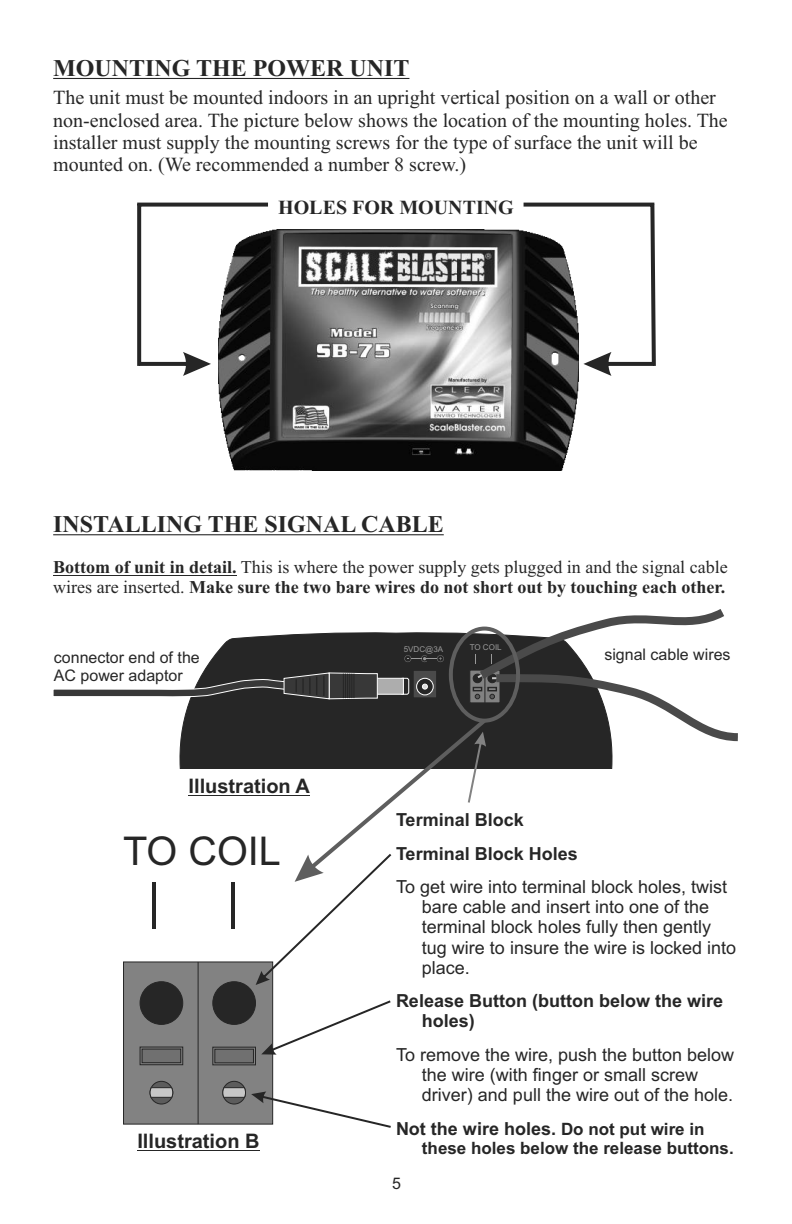
<style>
.page{position:relative;width:792px;height:1224px;background:#fff}
.page>*{position:absolute;margin:0;border:0;box-sizing:border-box;transform-origin:0 0}
.t1{font:39.6px "Arial";color:#262626}
.t2{font:700 24px "Times New Roman";color:#262626}
.t3{font:20px/22.2px "Times New Roman";color:#262626}
.t4{font:700 20px "Arial";color:#262626}
.t5{font:700 20px "Times New Roman";color:#262626}
.t6{font:18px/20.2px "Arial";color:#262626}
.t7{font:700 18px/20px "Times New Roman";color:#262626}
.t8{font:700 18px/33.6px "Arial";color:#262626}
.t9{font:700 17px "Arial";color:#262626}
.t10{font:16px/17.8px "Arial";color:#262626}
.t11{font:8px "Arial";color:#999}
.s1{font-weight:400}
.s2{font-size:17px}
</style>
<div class="page">
<hr style="left:53px;top:78px;width:356px;height:1px;background:#262626">
<hr style="left:53px;top:534px;width:391px;height:1px;background:#262626">
<hr style="left:53px;top:575px;width:184px;height:1px;background:#262626">
<img style="left:218px;top:230px;width:360px;height:241px">
<svg style="left:524px;top:203px;width:132px;height:173px"></svg>
<svg style="left:137px;top:203px;width:131px;height:173px"></svg>
<hr style="left:137px;top:1150px;width:123px;height:1px;background:#262626">
<svg style="left:53px;top:609px;width:685px;height:519px"></svg>
<p class="t2" style="left:53px;top:60px;width:358px">MOUNTING THE POWER UNIT</p>
<p class="t3" style="left:53px;top:88px;width:676px">The unit must be mounted indoors in an upright vertical position on a wall or other non-enclosed area. The picture below shows the location of the mounting holes. The installer must supply the mounting screws for the type of surface the unit will be mounted on. (We recommended a number 8 screw.)</p>
<p class="t5" style="left:278px;top:200px;width:237px">HOLES FOR MOUNTING</p>
<p class="t2" style="left:53px;top:516px;width:392px">INSTALLING THE SIGNAL CABLE</p>
<p class="t7" style="left:53px;top:559px;width:676px">Bottom of unit in detail. <span class="s1">This is where the power supply gets plugged in and the signal cable wires are inserted.</span> Make sure the two bare wires do not short out by touching each other.</p>
<p class="t10" style="left:54px;top:650px;width:147px">connector end of the<br>AC power adaptor</p>
<p class="t4" style="left:189px;top:778px;width:123px">Illustration A</p>
<h1 class="t1" style="left:123px;top:836px;width:159px">TO COIL</h1>
<p class="t4" style="left:137px;top:1134px;width:124px">Illustration B</p>
<p class="t11" style="left:404px;top:646px;width:41px">5VDC@3A</p>
<p class="t11" style="left:470px;top:645px;width:33px">TO COIL</p>
<p class="t10" style="left:604px;top:647px;width:128px">signal cable wires</p>
<p class="t8" style="left:396px;top:805px;width:183px">Terminal Block<br>Terminal Block Holes</p>
<p class="t6" style="left:422px;top:879px;width:316px;text-indent:-26px">To get wire into terminal block holes, twist bare cable and insert into one of the terminal block holes fully then gently tug wire to insure the wire is locked into place.</p>
<p class="t8" style="left:422px;top:992px;width:303px;line-height:20.2px;text-indent:-26px">Release Button (button below the wire holes)</p>
<p class="t6" style="left:422px;top:1046px;width:314px;text-indent:-26px">To remove the wire, push the button below the wire (with finger or small screw driver) and pull the wire out of the hole.</p>
<p class="t8" style="left:396px;top:1113px;width:310px">Not the wire holes. <span class="s2">Do not put wire in</span></p>
<p class="t9" style="left:422px;top:1141px;width:313px">these holes below the release buttons.</p>
<p class="t10" style="left:392px;top:1176px;width:10px">5</p>
</div>
